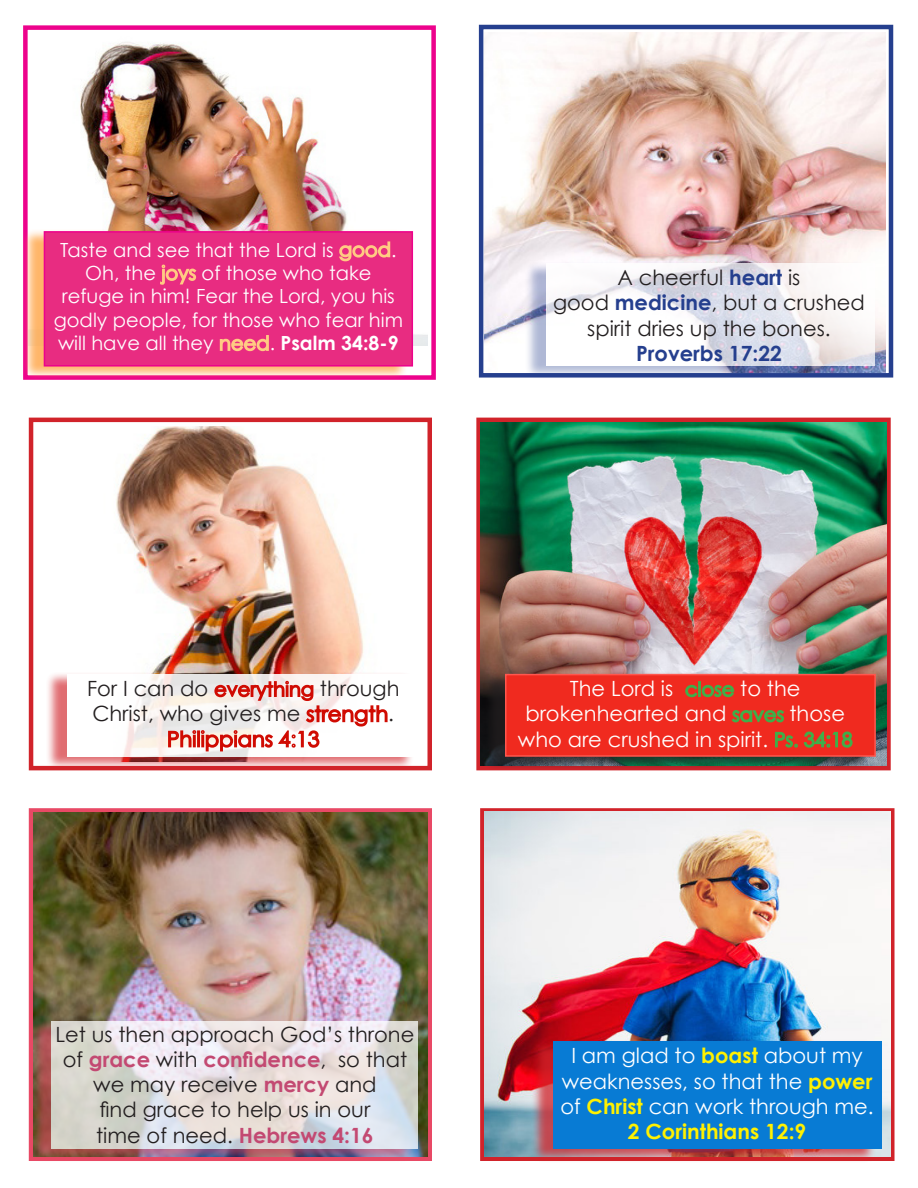
<style>
.page{position:relative;width:918px;height:1188px;background:#fff}
.page>*{position:absolute;margin:0;border:0;box-sizing:border-box;transform-origin:0 0}
.t1{font:21px "Century Gothic";color:#231f20}
.t2{font:21px/25.2px "Century Gothic";color:#fff;text-align:center}
.t3{font:700 21px "Century Gothic";color:#c34972}
.t4{font:700 21px "Century Gothic";color:#fff101}
.t5{font:700 21px "Century Gothic";color:#253f8e}
.t6{font:19.5px/23.4px "Century Gothic";color:#fff}
.t7{font:700 19.5px "Century Gothic";color:#fff}
.s1{font-weight:400}
.s2{font-weight:700;color:#253f8e}
.s3{font-weight:400;color:#231f20}
.s4{font-weight:700;color:#c34972}
.s5{font-weight:700;color:#fff101}
</style>
<div class="page">
<div style="left:29px;top:808px;width:403px;height:353px;border:4px solid #e84965"></div>
<div style="left:480px;top:808px;width:415px;height:353px;border:4px solid #d1232a"></div>
<img style="left:485px;top:812px;width:405px;height:344px">
<img style="left:80px;top:42px;width:348px;height:303px">
<div style="left:476px;top:418px;width:415px;height:352px;border:4px solid #d1232a"></div>
<img style="left:33px;top:813px;width:395px;height:344px">
<img style="left:116px;top:426px;width:248px;height:246px">
<div style="left:479px;top:25px;width:414px;height:353px;border:4px solid #253f8e"></div>
<div style="left:23px;top:25px;width:413px;height:355px;border:4px solid #ed028c"></div>
<div style="left:46px;top:672px;width:368px;height:99px;background:#d1232a;opacity:.75"></div>
<svg style="left:68px;top:674px;width:346px;height:83px"></svg>
<div style="left:29px;top:418px;width:403px;height:352px;border:4px solid #d1232a"></div>
<div style="left:30px;top:1019px;width:383px;height:145px;background:#e84965;opacity:.75"></div>
<svg style="left:52px;top:1022px;width:366px;height:127px;background:#e1dedd"></svg>
<div style="left:531px;top:1039px;width:345px;height:124px;background:#d1232a;opacity:.75"></div>
<div style="left:553px;top:1041px;width:328px;height:108px;background:#087bd4"></div>
<img style="left:485px;top:33px;width:401px;height:339px">
<img style="left:481px;top:422px;width:405px;height:344px">
<div style="left:22px;top:229px;width:385px;height:152px;background:#ff9e38;opacity:.75"></div>
<div style="left:44px;top:231px;width:369px;height:136px;background:#e82c81;border:2px solid #ed028c"></div>
<div style="left:525px;top:261px;width:345px;height:119px;background:#253f8e;opacity:.5"></div>
<svg style="left:546px;top:264px;width:329px;height:102px"></svg>
<svg style="left:339px;top:241px;width:52px;height:21px"></svg>
<svg style="left:160px;top:264px;width:37px;height:21px"></svg>
<svg style="left:219px;top:335px;width:50px;height:17px"></svg>
<svg style="left:167px;top:680px;width:221px;height:72px"></svg>
<div style="left:483px;top:672px;width:387px;height:99px;background:#231f20;opacity:.75"></div>
<div style="left:505px;top:674px;width:371px;height:83px;background:#f02a1f;border:2px solid #ff574e"></div>
<div style="left:698px;top:681px;width:3px;height:16px;border:2px solid #40ae49"></div>
<svg style="left:685px;top:684px;width:50px;height:14px"></svg>
<svg style="left:731px;top:710px;width:54px;height:13px"></svg>
<svg style="left:775px;top:731px;width:78px;height:17px"></svg>
<p class="t6" style="left:60px;top:238px;width:275px">Taste and see that the Lord is</p>
<p class="t6" style="left:391px;top:238px;width:7px">.</p>
<p class="t6" style="left:85px;top:261px;width:72px">Oh, the</p>
<p class="t6" style="left:202px;top:261px;width:171px">of those who take</p>
<p class="t6" style="left:54px;top:284px;width:351px;text-indent:8px">refuge in him! Fear the Lord, you his godly people, for those who fear him will have all they</p>
<p class="t7" style="left:270px;top:331px;width:130px"><span class="s1">.</span> Psalm 34:8-9</p>
<p class="t1" style="left:618px;top:265px;width:184px">A cheerful <span class="s2">heart</span> is</p>
<p class="t1" style="left:553px;top:290px;width:313px">good <span class="s2">medicine</span>, but a crushed</p>
<p class="t1" style="left:587px;top:315px;width:245px">spirit dries up the bones.</p>
<p class="t5" style="left:636px;top:340px;width:147px">Proverbs 17:22</p>
<p class="t1" style="left:87px;top:676px;width:123px">For I can do</p>
<p class="t1" style="left:320px;top:676px;width:81px">through</p>
<p class="t1" style="left:92px;top:701px;width:210px">Christ, who gives me</p>
<p class="t1" style="left:388px;top:701px;width:7px">.</p>
<p class="t2" style="left:570px;top:676px;width:105px">The Lord is</p>
<p class="t2" style="left:740px;top:676px;width:62px">to the</p>
<p class="t2" style="left:525px;top:701px;width:202px">brokenhearted and</p>
<p class="t2" style="left:790px;top:701px;width:57px">those</p>
<p class="t2" style="left:518px;top:726px;width:252px">who are crushed in spirit.</p>
<p class="t1" style="left:55px;top:1021px;width:360px">Let us then approach God’s throne</p>
<p class="t3" style="left:63px;top:1046px;width:346px"><span class="s3">of</span> grace <span class="s3">with</span> confidence<span class="s3">, so that</span></p>
<p class="t1" style="left:93px;top:1072px;width:285px">we may receive <span class="s4">mercy</span> and</p>
<p class="t1" style="left:99px;top:1097px;width:272px">find grace to help us in our</p>
<p class="t1" style="left:96px;top:1122px;width:279px">time of need. <span class="s4">Hebrews 4:16</span></p>
<p class="t2" style="left:560px;top:1043px;width:315px">I am glad to <span class="s5">boast</span> about my weaknesses, so that the <span class="s5">power </span>of <span class="s5">Christ</span> can work through me.</p>
<p class="t4" style="left:628px;top:1118px;width:180px">2 Corinthians 12:9</p>
</div>
